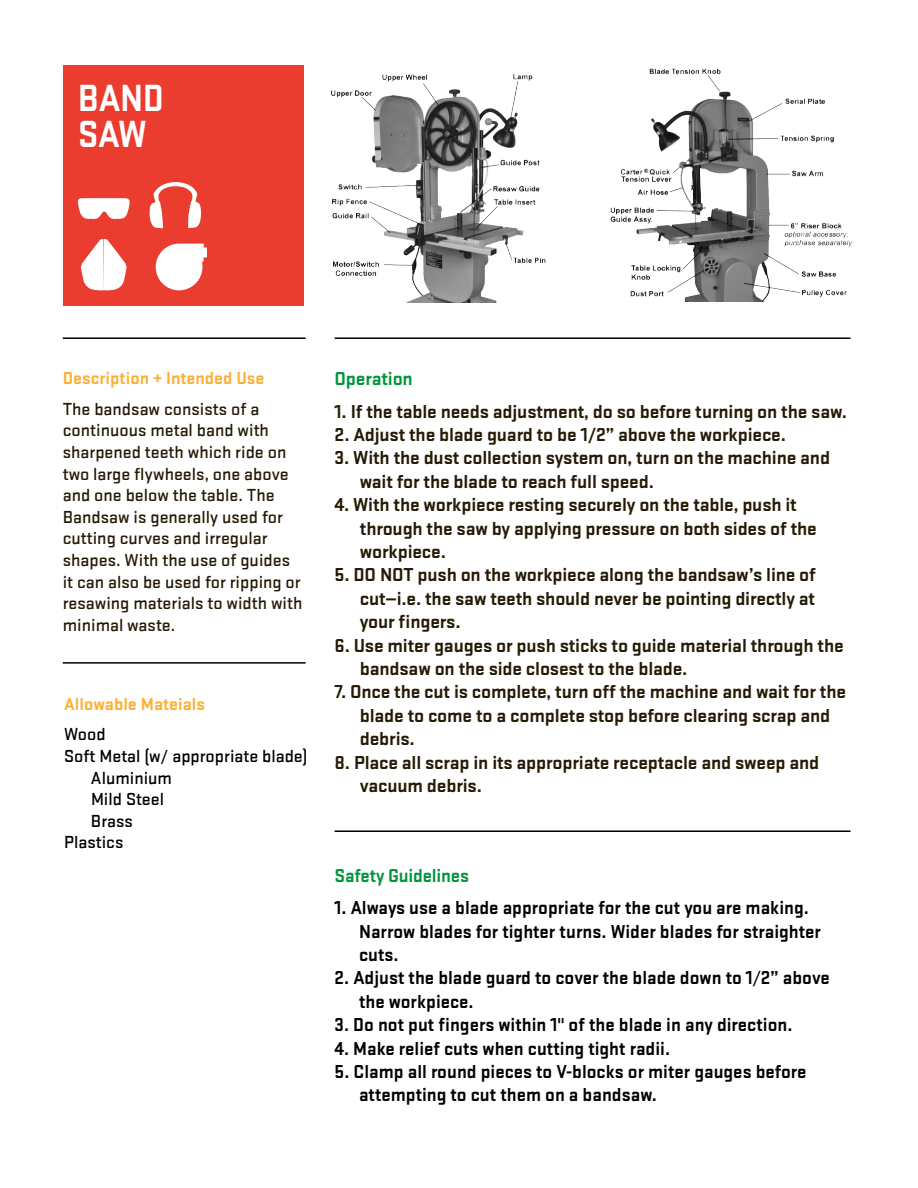
<style>
.page{position:relative;width:918px;height:1188px;background:#fff}
.page>*{position:absolute;margin:0;border:0;box-sizing:border-box;transform-origin:0 0}
.t1{font:700 39px/36px "Stratum No 2";letter-spacing:-.01em;color:#fff;scale:.94 1}
.t2{font:700 19.5px/23.4px "Stratum 2";letter-spacing:-.01em;color:#251a05}
.t3{font:700 19.5px/23.4px "Stratum 2";color:#000}
.t4{font:700 19.5px "Stratum 2";letter-spacing:-.01em;color:#00943d}
.t5{font:500 18px/21.6px "Stratum No 2";color:#251a05}
.t6{font:500 18px "Stratum No 2";color:#000}
.t7{font:700 18px "Stratum 2";color:#fbb034}
</style>
<div class="page">
<div style="left:63px;top:65px;width:240px;height:241px;background:#ea3d2f"></div>
<hr style="left:63px;top:337px;width:243px;height:2px;background:#000">
<hr style="left:335px;top:830px;width:516px;height:2px;background:#000">
<hr style="left:335px;top:337px;width:516px;height:2px;background:#000">
<hr style="left:63px;top:662px;width:243px;height:2px;background:#000">
<img style="left:331px;top:69px;width:521px;height:233px">
<svg style="left:78px;top:198px;width:52px;height:21px"></svg>
<svg style="left:149px;top:182px;width:52px;height:46px"></svg>
<svg style="left:81px;top:239px;width:46px;height:52px"></svg>
<svg style="left:156px;top:244px;width:51px;height:46px"></svg>
<h1 class="t1" style="left:78px;top:80px;width:93px">BAND<br>SAW</h1>
<p class="t7" style="left:63px;top:366px;width:203px">Description + Intended Use</p>
<p class="t5" style="left:63px;top:398px;width:241px">The bandsaw consists of a continuous metal band with sharpened teeth which ride on two large flywheels, one above and one below the table. The<br>Bandsaw is generally used for cutting curves and irregular shapes. With the use of guides it can also be used for ripping or resawing materials to width with minimal waste.</p>
<p class="t7" style="left:64px;top:692px;width:142px">Allowable Mateials</p>
<p class="t6" style="left:64px;top:724px;width:43px">Wood</p>
<p class="t6" style="left:64px;top:746px;width:245px">Soft Metal (w/ appropriate blade)</p>
<p class="t6" style="left:91px;top:767px;width:83px">Aluminium</p>
<p class="t6" style="left:91px;top:789px;width:75px">Mild Steel</p>
<p class="t6" style="left:91px;top:811px;width:44px">Brass</p>
<p class="t6" style="left:64px;top:832px;width:61px">Plastics</p>
<p class="t4" style="left:335px;top:365px;width:80px">Operation</p>
<p class="t2" style="left:335px;top:398px;width:514px">1. If the table needs adjustment, do so before turning on the saw.</p>
<p class="t2" style="left:335px;top:422px;width:453px">2. Adjust the blade guard to be 1/2” above the workpiece.</p>
<p class="t2" style="left:360px;top:445px;width:472px;text-indent:-25px">3. With the dust collection system on, turn on the machine and wait for the blade to reach full speed.</p>
<p class="t2" style="left:360px;top:492px;width:459px;text-indent:-25px">4. With the workpiece resting securely on the table, push it through the saw by applying pressure on both sides of the workpiece.</p>
<p class="t2" style="left:360px;top:562px;width:458px;text-align:justify;text-indent:-25px">5. DO NOT push on the workpiece along the bandsaw’s line of cut—i.e. the saw teeth should never be pointing directly at your fingers.</p>
<p class="t2" style="left:360px;top:632px;width:485px;text-indent:-25px">6. Use miter gauges or push sticks to guide material through the bandsaw on the side closest to the blade.</p>
<p class="t2" style="left:360px;top:679px;width:488px;text-indent:-25px">7. Once the cut is complete, turn off the machine and wait for the blade to come to a complete stop before clearing scrap and debris.</p>
<p class="t2" style="left:360px;top:749px;width:461px;text-indent:-25px">8. Place all scrap in its appropriate receptacle and sweep and vacuum debris.</p>
<p class="t4" style="left:335px;top:862px;width:136px">Safety Guidelines</p>
<p class="t3" style="left:359px;top:895px;width:463px;text-indent:-24px">1. Always use a blade appropriate for the cut you are making.<br>Narrow blades for tighter turns. Wider blades for straighter cuts.</p>
<p class="t3" style="left:359px;top:965px;width:472px;text-indent:-24px">2. Adjust the blade guard to cover the blade down to 1⁄2” above the workpiece.</p>
<p class="t3" style="left:335px;top:1012px;width:459px">3. Do not put fingers within 1" of the blade in any direction.</p>
<p class="t3" style="left:335px;top:1035px;width:337px">4. Make relief cuts when cutting tight radii.</p>
<p class="t3" style="left:359px;top:1059px;width:449px;text-indent:-24px">5. Clamp all round pieces to V-blocks or miter gauges before attempting to cut them on a bandsaw.</p>
</div>
